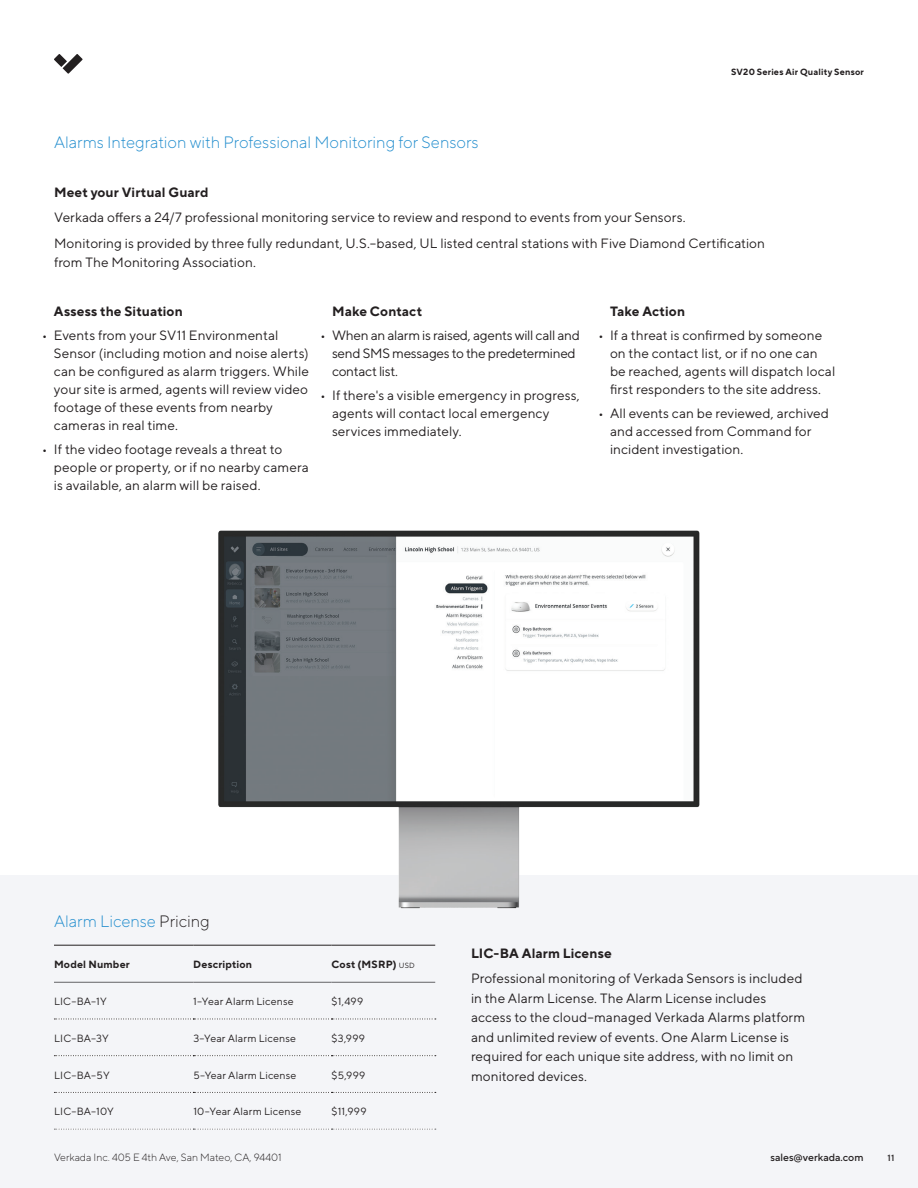
<style>
.page{position:relative;width:918px;height:1188px;background:#fff}
.page>*{position:absolute;margin:0;border:0;box-sizing:border-box;transform-origin:0 0}
.t1{font:300 16.5px "TT Norms Pro";color:#238ece}
.t2{font:13.5px/18px "TT Norms Pro";letter-spacing:.005em;color:#231f20}
.t3{font:13.5px/18px "TT Norms Pro";letter-spacing:-.02em;color:#231f20}
.t4{font:700 13.5px "TT Norms Pro";letter-spacing:.01em;color:#231f20}
.t5{font:10.5px "TT Norms Pro";letter-spacing:.02em;color:#231f20}
.t6{font:300 10.5px "TT Norms Pro";color:#231f20}
.t7{font:700 10.5px "TT Norms Pro";letter-spacing:.02em;color:#231f20}
.t8{font:500 10.5px "TT Norms Pro";color:#231f20}
.t9{font:700 9px "TT Norms Pro";letter-spacing:.025em;color:#231f20}
.t10{font:500 9px "TT Norms Pro";color:#231f20}
.s1{color:#231f20}
.s2{font-weight:400;font-size:7.5px}
</style>
<div class="page">
<svg style="left:54px;top:54px;width:29px;height:20px"></svg>
<div style="left:0;top:876px;width:918px;height:312px;background:#f4f5f8"></div>
<img style="left:168px;top:530px;width:580px;height:379px">
<hr style="left:54px;top:945px;width:139px;height:1px;background:#231f20">
<hr style="left:193px;top:945px;width:139px;height:1px;background:#231f20">
<hr style="left:332px;top:945px;width:103px;height:1px;background:#231f20">
<svg style="left:54px;top:1129px;width:382px;height:1px"></svg>
<hr style="left:54px;top:982px;width:139px;height:1px;background:#636366">
<hr style="left:193px;top:982px;width:139px;height:1px;background:#636366">
<hr style="left:332px;top:982px;width:103px;height:1px;background:#636366">
<svg style="left:54px;top:1019px;width:382px;height:1px"></svg>
<svg style="left:54px;top:1055px;width:382px;height:1px"></svg>
<svg style="left:54px;top:1092px;width:382px;height:1px"></svg>
<p class="t1" style="left:54px;top:130px;width:426px">Alarms Integration with Professional Monitoring for Sensors</p>
<p class="t9" style="left:731px;top:65px;width:134px">SV20 Series Air Quality Sensor</p>
<p class="t4" style="left:54px;top:182px;width:156px">Meet your Virtual Guard</p>
<p class="t2" style="left:54px;top:204px;width:713px;line-height:25.5px">Verkada offers a 24/7 professional monitoring service to review and respond to events from your Sensors.<br>Monitoring is provided by three fully redundant, U.S.–based, UL listed central stations with Five Diamond Certification</p>
<p class="t2" style="left:54px;top:252px;width:204px">from The Monitoring Association.</p>
<p class="t4" style="left:54px;top:301px;width:130px">Assess the Situation</p>
<p class="t2" style="left:54px;top:325px;width:256px;text-indent:-12px">• Events from your SV11 Environmental Sensor (including motion and noise alerts) can be configured as alarm triggers. While your site is armed, agents will review video footage of these events from nearby cameras in real time.</p>
<p class="t2" style="left:54px;top:439px;width:256px;text-indent:-12px">• If the video footage reveals a threat to people or property, or if no nearby camera is available, an alarm will be raised.</p>
<p class="t4" style="left:332px;top:301px;width:92px">Make Contact</p>
<p class="t3" style="left:332px;top:325px;width:249px;text-indent:-12px">• When an alarm is raised, agents will call and send SMS messages to the predetermined contact list.</p>
<p class="t2" style="left:332px;top:385px;width:249px;text-indent:-12px">• If there's a visible emergency in progress, agents will contact local emergency services immediately.</p>
<p class="t4" style="left:610px;top:301px;width:77px">Take Action</p>
<p class="t2" style="left:610px;top:325px;width:227px;text-indent:-12px">• If a threat is confirmed by someone on the contact list, or if no one can be reached, agents will dispatch local first responders to the site address.</p>
<p class="t2" style="left:610px;top:403px;width:220px;text-indent:-12px">• All events can be reviewed, archived and accessed from Command for incident investigation.</p>
<p class="t1" style="left:54px;top:909px;width:157px">Alarm License <span class="s1">Pricing</span></p>
<p class="t4" style="left:471px;top:943px;width:142px">LIC-BA Alarm License</p>
<p class="t2" style="left:471px;top:968px;width:336px;line-height:19.5px">Professional monitoring of Verkada Sensors is included in the Alarm License. The Alarm License includes access to the cloud–managed Verkada Alarms platform and unlimited review of events. One Alarm License is required for each unique site address, with no limit on monitored devices.</p>
<p class="t7" style="left:54px;top:956px;width:77px">Model Number</p>
<p class="t7" style="left:193px;top:956px;width:60px">Description</p>
<p class="t7" style="left:332px;top:956px;width:85px">Cost (MSRP) <span class="s2">USD</span></p>
<p class="t5" style="left:54px;top:994px;width:54px">LIC–BA–1Y</p>
<p class="t5" style="left:193px;top:994px;width:102px">1–Year Alarm License</p>
<p class="t5" style="left:332px;top:994px;width:33px">$1,499</p>
<p class="t5" style="left:54px;top:1031px;width:56px">LIC–BA–3Y</p>
<p class="t5" style="left:193px;top:1031px;width:104px">3–Year Alarm License</p>
<p class="t5" style="left:332px;top:1031px;width:35px">$3,999</p>
<p class="t5" style="left:54px;top:1067px;width:57px">LIC–BA–5Y</p>
<p class="t5" style="left:193px;top:1067px;width:105px">5–Year Alarm License</p>
<p class="t5" style="left:332px;top:1067px;width:35px">$5,999</p>
<p class="t5" style="left:54px;top:1104px;width:61px">LIC–BA–10Y</p>
<p class="t5" style="left:193px;top:1104px;width:109px">10–Year Alarm License</p>
<p class="t5" style="left:332px;top:1104px;width:37px">$11,999</p>
<p class="t6" style="left:54px;top:1150px;width:229px">Verkada Inc. 405 E 4th Ave, San Mateo, CA, 94401</p>
<p class="t8" style="left:771px;top:1150px;width:95px">sales@verkada.com</p>
<p class="t10" style="left:887px;top:1151px;width:8px">11</p>
</div>
